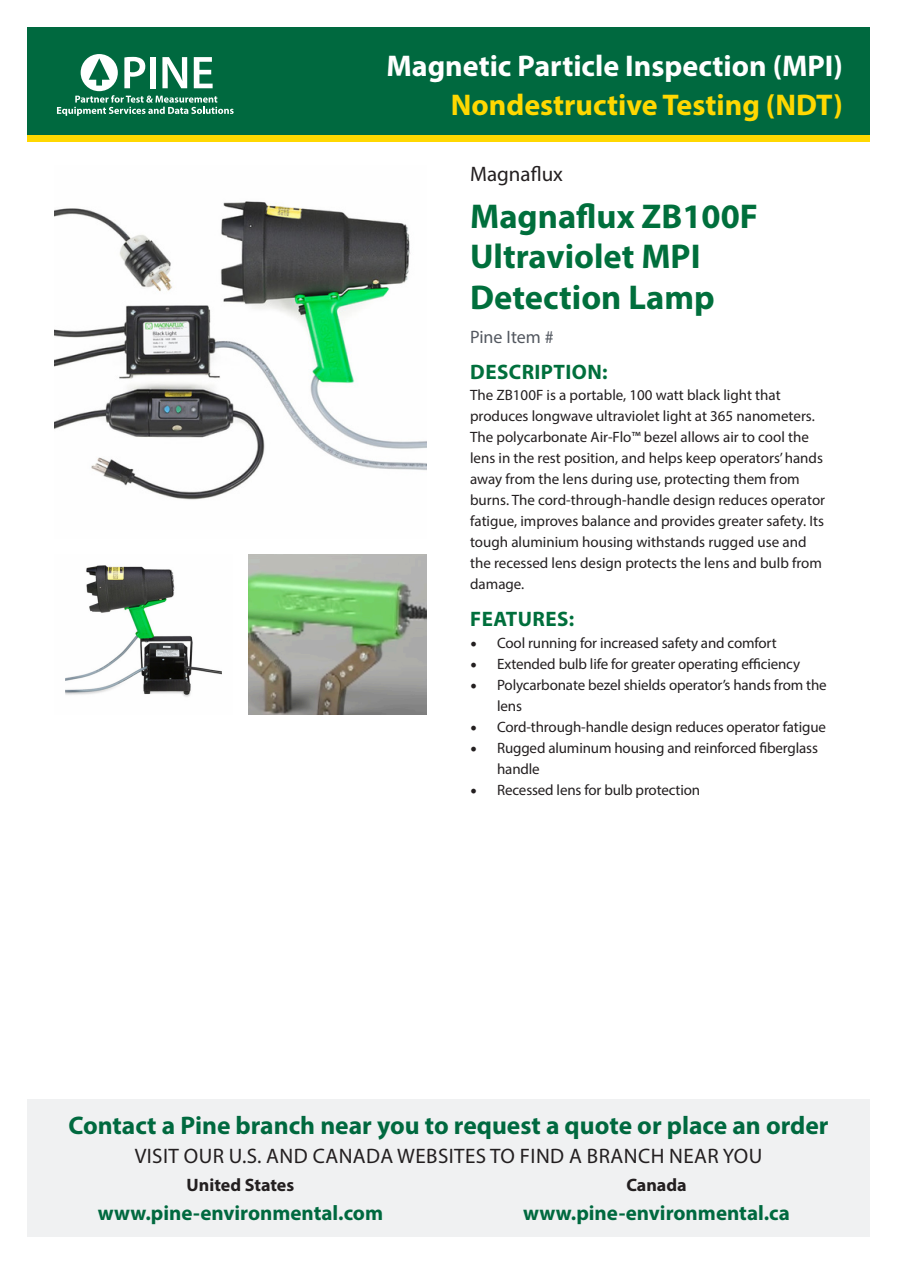
<style>
.page{position:relative;width:897px;height:1264px;background:#fff}
.page>*{position:absolute;margin:0;border:0;box-sizing:border-box;transform-origin:0 0}
.t1{font:700 34.5px/40.5px "Myriad Pro";color:#006f3c}
.t2{font:700 30px "Myriad Pro";color:#fff}
.t3{font:700 30px "Myriad Pro";color:#ffd801}
.t4{font:700 25.5px "Myriad Pro";color:#00693f}
.t5{font:700 21px "Myriad Pro";color:#00693f}
.t6{font:21px "Myriad Pro";letter-spacing:.02em;color:#231f20}
.t7{font:700 21px "Myriad Pro";letter-spacing:.02em;color:#006f3c}
.t8{font:21px "Myriad Pro";color:#231f20}
.t9{font:700 18px "Myriad Pro";color:#231f20}
.t10{font:18px "Myriad Pro";color:#535860}
.t11{font:15px/21px "Myriad Pro";color:#231f20}
.s1{font-family:"Minion Pro";font-size:18px}
</style>
<div class="page">
<div style="left:27px;top:27px;width:842px;height:108px;background:#00693f"></div>
<div style="left:27px;top:135px;width:842px;height:7px;background:#ffd801"></div>
<svg style="left:57px;top:54px;width:176px;height:62px"></svg>
<div style="left:27px;top:1099px;width:842px;height:138px;background:#f0f1f2"></div>
<img style="left:54px;top:201px;width:373px;height:299px">
<img style="left:65px;top:565px;width:157px;height:132px">
<img style="left:248px;top:554px;width:179px;height:160px">
<p class="t2" style="left:386px;top:47px;width:458px">Magnetic Particle Inspection (MPI)</p>
<p class="t3" style="left:451px;top:85px;width:393px">Nondestructive Testing (NDT)</p>
<p class="t8" style="left:470px;top:161px;width:94px">Magnaflux</p>
<p class="t1" style="left:470px;top:195px;width:289px">Magnaflux ZB100F<br>Ultraviolet MPI<br>Detection Lamp</p>
<p class="t10" style="left:470px;top:326px;width:85px">Pine Item #</p>
<p class="t7" style="left:470px;top:358px;width:139px">DESCRIPTION:</p>
<p class="t11" style="left:470px;top:384px;width:356px">The ZB100F is a portable, 100 watt black light that produces longwave ultraviolet light at 365 nanometers.<br>The polycarbonate Air-Flo™ bezel allows air to cool the lens in the rest position, and helps keep operators’ hands away from the lens during use, protecting them from burns. The cord-through-handle design reduces operator fatigue, improves balance and provides greater safety. Its tough aluminium housing withstands rugged use and the recessed lens design protects the lens and bulb from damage.</p>
<p class="t7" style="left:470px;top:605px;width:105px">FEATURES:</p>
<p class="t11" style="left:470px;top:632px;width:308px"><span class="s1">•</span> Cool running for increased safety and comfort</p>
<p class="t11" style="left:470px;top:653px;width:331px"><span class="s1">•</span> Extended bulb life for greater operating efficiency</p>
<p class="t11" style="left:497px;top:674px;width:331px;text-indent:-27px"><span class="s1">•</span> Polycarbonate bezel shields operator’s hands from the lens</p>
<p class="t11" style="left:470px;top:716px;width:357px"><span class="s1">•</span> Cord-through-handle design reduces operator fatigue</p>
<p class="t11" style="left:497px;top:737px;width:322px;text-indent:-27px"><span class="s1">•</span> Rugged aluminum housing and reinforced fiberglass handle</p>
<p class="t11" style="left:470px;top:779px;width:231px"><span class="s1">•</span> Recessed lens for bulb protection</p>
<p class="t4" style="left:68px;top:1109px;width:761px">Contact a Pine branch near you to request a quote or place an order</p>
<p class="t6" style="left:135px;top:1143px;width:629px">VISIT OUR U.S. AND CANADA WEBSITES TO FIND A BRANCH NEAR YOU</p>
<p class="t9" style="left:187px;top:1173px;width:109px">United States</p>
<p class="t9" style="left:626px;top:1173px;width:62px">Canada</p>
<p class="t5" style="left:98px;top:1199px;width:287px">www.pine-environmental.com</p>
<p class="t5" style="left:523px;top:1199px;width:268px">www.pine-environmental.ca</p>
</div>
